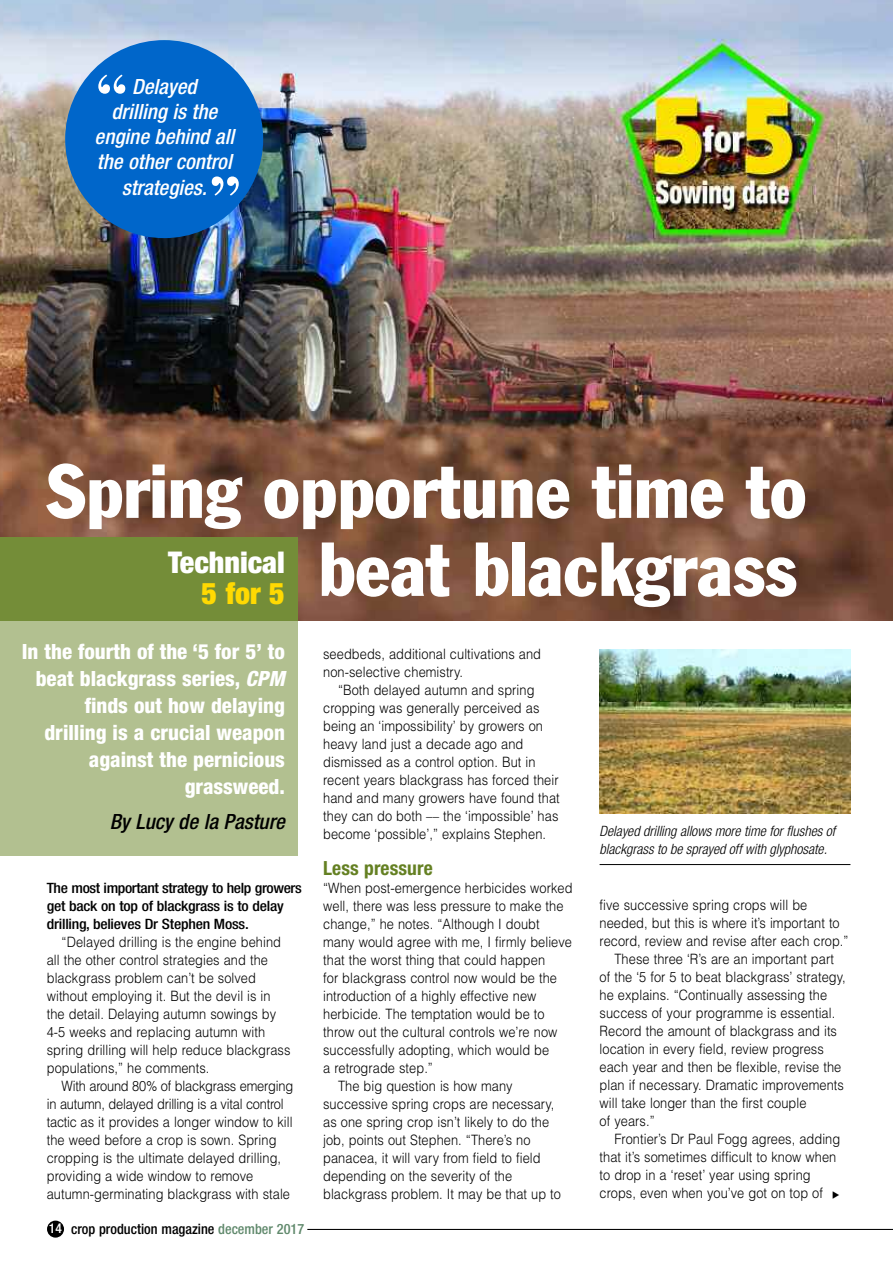
<style>
.page{position:relative;width:893px;height:1263px;background:#fff}
.page>*{position:absolute;margin:0;border:0;box-sizing:border-box;transform-origin:0 0}
.t1{font:condensed 75px/78px "Franklin Gothic";color:#fff;text-align:right}
.t2{font:700 58.95px "Bodoni BT";color:#fff}
.t3{font:900 condensed 30px "Helvetica Neue";color:#fff}
.t4{font:900 condensed 30px "Helvetica Neue";color:#ffd902}
.t5{font:800 condensed 21px/27px "Helvetica Neue";color:#fff;text-align:right}
.t6{font:italic 500 condensed 21px/25.2px "Helvetica Neue";color:#fff;text-align:center}
.t7{font:italic 500 condensed 21px "Helvetica Neue";color:#000}
.t8{font:700 condensed 19.5px "Helvetica Neue";letter-spacing:.005em;color:#648022}
.t9{font:300 14.25px/18px "Helvetica";letter-spacing:.005em;color:#000;scale:.9 1}
.t10{font:500 condensed 14.25px/18px "Helvetica Neue";letter-spacing:-.015em;color:#000;scale:1.1 1}
.t11{font:italic 300 condensed 14.25px/18px "Helvetica Neue";color:#000}
.t12{font:500 condensed 14.25px "Helvetica Neue";letter-spacing:-.015em;color:#000}
.s1{font-style:italic}
.s2{font-size:13.5px;color:#fff}
.s3{color:#60896c}
</style>
<div class="page">
<img style="left:0;top:0;width:893px;height:621px">
<div style="left:0;top:538px;width:298px;height:85px;background:#748d38"></div>
<div style="left:0;top:621px;width:298px;height:235px;background:#b2c090"></div>
<div style="left:65px;top:40px;width:198px;height:198px;background:#0066ca;border-radius:50%"></div>
<div style="left:47px;top:1220px;width:17px;height:17px;background:#000;border-radius:50%"></div>
<hr style="left:307px;top:1229px;width:586px;height:1px;background:#000">
<img style="left:600px;top:649px;width:250px;height:164px">
<hr style="left:600px;top:864px;width:250px;height:1px;background:#000">
<h2 class="t2" style="left:95px;top:75px;width:35px">“</h2>
<h3 class="t6" style="left:95px;top:76px;width:141px">Delayed<br>drilling is the engine behind all the other control strategies.</h3>
<h2 class="t2" style="left:208px;top:177px;width:35px">”</h2>
<h1 class="t1" style="left:47px;top:458px;width:761px">Spring opportune time to beat blackgrass</h1>
<h3 class="t3" style="left:168px;top:551px;width:118px">Technical</h3>
<h3 class="t4" style="left:202px;top:583px;width:85px">5 for 5</h3>
<h3 class="t5" style="left:22px;top:639px;width:265px">In the fourth of the ‘5 for 5’ to beat blackgrass series, <span class="s1">CPM </span>finds out how delaying drilling is a crucial weapon against the pernicious grassweed.</h3>
<h3 class="t7" style="left:110px;top:814px;width:177px">By Lucy de la Pasture</h3>
<p class="t9" style="left:323px;top:645px;width:244px">seedbeds, additional cultivations and non-selective chemistry.</p>
<p class="t9" style="left:323px;top:681px;width:264px;text-indent:15px">“Both delayed autumn and spring cropping was generally perceived as being an ‘impossibility’ by growers on heavy land just a decade ago and dismissed as a control option. But in recent years blackgrass has forced their hand and many growers have found that they can do both –– the ‘impossible’ has become ‘possible’,” explains Stephen.</p>
<h3 class="t8" style="left:323px;top:861px;width:111px">Less pressure</h3>
<p class="t9" style="left:323px;top:879px;width:279px">“When post-emergence herbicides worked</p>
<p class="t9" style="left:323px;top:897px;width:269px">well, there was less pressure to make the</p>
<p class="t9" style="left:323px;top:915px;width:242px">change,” he notes. “Although I doubt</p>
<p class="t9" style="left:323px;top:933px;width:278px">many would agree with me, I firmly believe</p>
<p class="t9" style="left:323px;top:951px;width:248px">that the worst thing that could happen</p>
<p class="t9" style="left:323px;top:969px;width:261px">for blackgrass control now would be the</p>
<p class="t9" style="left:323px;top:987px;width:238px">introduction of a highly effective new</p>
<p class="t9" style="left:323px;top:1005px;width:248px">herbicide. The temptation would be to</p>
<p class="t9" style="left:323px;top:1023px;width:262px">throw out the cultural controls we’re now</p>
<p class="t9" style="left:323px;top:1041px;width:253px">successfully adopting, which would be</p>
<p class="t9" style="left:323px;top:1059px;width:123px">a retrograde step.”</p>
<p class="t9" style="left:338px;top:1077px;width:195px">The big question is how many</p>
<p class="t9" style="left:323px;top:1095px;width:258px">successive spring crops are necessary,</p>
<p class="t9" style="left:323px;top:1113px;width:253px">as one spring crop isn’t likely to do the</p>
<p class="t9" style="left:323px;top:1131px;width:232px">job, points out Stephen. “There’s no</p>
<p class="t9" style="left:323px;top:1149px;width:243px">panacea, it will vary from field to field</p>
<p class="t9" style="left:323px;top:1167px;width:212px">depending on the severity of the</p>
<p class="t9" style="left:323px;top:1185px;width:266px">blackgrass problem. It may be that up to</p>
<p class="t11" style="left:600px;top:823px;width:237px">Delayed drilling allows more time for flushes of blackgrass to be sprayed off with glyphosate.</p>
<p class="t10" style="left:47px;top:880px;width:233px">The most important strategy to help growers get back on top of blackgrass is to delay drilling, believes Dr Stephen Moss.</p>
<p class="t9" style="left:47px;top:933px;width:272px;text-indent:15px">“Delayed drilling is the engine behind all the other control strategies and the blackgrass problem can’t be solved without employing it. But the devil is in the detail. Delaying autumn sowings by 4-5 weeks and replacing autumn with spring drilling will help reduce blackgrass populations,” he comments.</p>
<p class="t9" style="left:47px;top:1077px;width:275px;text-indent:15px">With around 80% of blackgrass emerging in autumn, delayed drilling is a vital control tactic as it provides a longer window to kill the weed before a crop is sown. Spring cropping is the ultimate delayed drilling, providing a wide window to remove autumn-germinating blackgrass with stale</p>
<p class="t9" style="left:600px;top:896px;width:232px">five successive spring crops will be</p>
<p class="t9" style="left:600px;top:914px;width:268px">needed, but this is where it’s important to</p>
<p class="t9" style="left:600px;top:932px;width:278px">record, review and revise after each crop.”</p>
<p class="t9" style="left:614px;top:950px;width:246px">These three ‘R’s are an important part</p>
<p class="t9" style="left:600px;top:968px;width:275px">of the ‘5 for 5 to beat blackgrass’ strategy,</p>
<p class="t9" style="left:600px;top:986px;width:254px">he explains. “Continually assessing the</p>
<p class="t9" style="left:600px;top:1004px;width:263px">success of your programme is essential.</p>
<p class="t9" style="left:600px;top:1022px;width:265px">Record the amount of blackgrass and its</p>
<p class="t9" style="left:600px;top:1040px;width:251px">location in every field, review progress</p>
<p class="t9" style="left:600px;top:1058px;width:270px">each year and then be flexible, revise the</p>
<p class="t9" style="left:600px;top:1076px;width:273px">plan if necessary. Dramatic improvements</p>
<p class="t9" style="left:600px;top:1094px;width:231px">will take longer than the first couple</p>
<p class="t9" style="left:600px;top:1112px;width:63px">of years.”</p>
<p class="t9" style="left:614px;top:1130px;width:252px">Frontier’s Dr Paul Fogg agrees, adding</p>
<p class="t9" style="left:600px;top:1148px;width:265px">that it’s sometimes difficult to know when</p>
<p class="t9" style="left:600px;top:1166px;width:236px">to drop in a ‘reset’ year using spring</p>
<p class="t9" style="left:600px;top:1184px;width:250px">crops, even when you’ve got on top of</p>
<p class="t12" style="left:49px;top:1224px;width:257px"><span class="s2">14</span> crop production magazine <span class="s3">december 2017</span></p>
</div>
